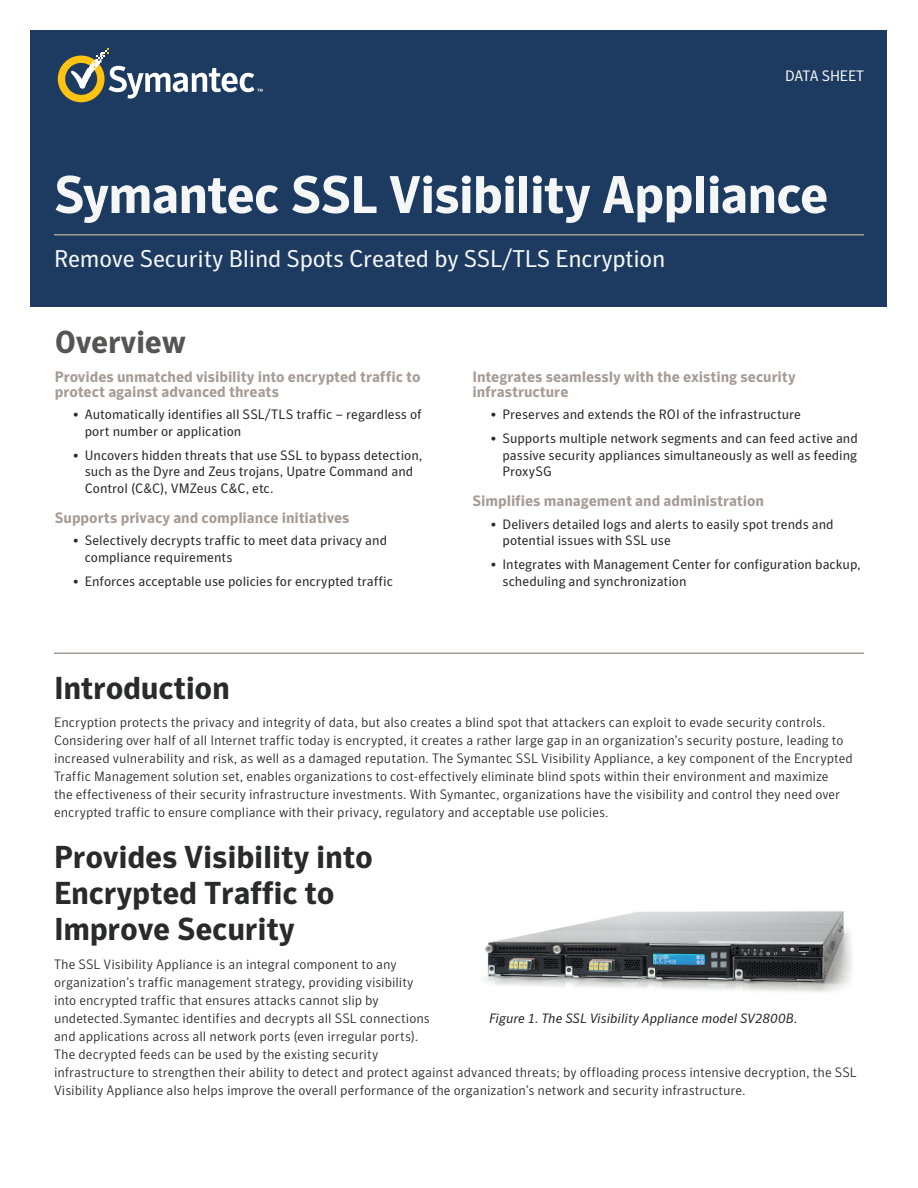
<style>
.page{position:relative;width:918px;height:1188px;background:#fff}
.page>*{position:absolute;margin:0;border:0;box-sizing:border-box;transform-origin:0 0}
.t1{font:700 52.5px "Symantec Sans";letter-spacing:-.025em;color:#f5f7f7}
.t2{font:700 31.5px/36px "Symantec Sans";letter-spacing:-.01em;color:#282b2a}
.t3{font:700 31.5px "Symantec Sans";letter-spacing:-.01em;color:#575554}
.t4{font:24px "Symantec Sans";letter-spacing:-.01em;color:#f5f7f7}
.t5{font:700 15px/15px "Symantec Sans";letter-spacing:-.005em;color:#a79c95}
.t6{font:15px "Symantec Sans";letter-spacing:-.01em;color:#f5f7f7}
.t7{font:300 13.5px/18px "Symantec Sans";color:#282b2a}
.t8{font:13.5px/16.5px "Symantec Sans";color:#282b2a}
.t9{font:italic 13.5px "Symantec Sans";color:#282b2a}
</style>
<div class="page">
<div style="left:31px;top:31px;width:856px;height:276px;background:#1d3b60"></div>
<svg style="left:58px;top:48px;width:205px;height:54px"></svg>
<hr style="left:54px;top:234px;width:810px;height:2px;background:#a79c95">
<hr style="left:54px;top:652px;width:810px;height:2px;background:#a79c95">
<img style="left:485px;top:911px;width:367px;height:81px">
<p class="t6" style="left:785px;top:67px;width:80px">DATA SHEET</p>
<h1 class="t1" style="left:54px;top:163px;width:776px">Symantec SSL Visibility Appliance</h1>
<h3 class="t4" style="left:54px;top:245px;width:613px">Remove Security Blind Spots Created by SSL/TLS Encryption</h3>
<h2 class="t3" style="left:55px;top:323px;width:133px">Overview</h2>
<p class="t5" style="left:55px;top:369px;width:367px">Provides unmatched visibility into encrypted traffic to protect against advanced threats</p>
<p class="t8" style="left:85px;top:406px;width:338px;text-indent:-12px">• Automatically identifies all SSL/TLS traffic – regardless of port number or application</p>
<p class="t8" style="left:85px;top:447px;width:339px;text-indent:-12px">• Uncovers hidden threats that use SSL to bypass detection, such as the Dyre and Zeus trojans, Upatre Command and<br>Control (C&amp;C), VMZeus C&amp;C, etc.</p>
<p class="t5" style="left:55px;top:510px;width:296px">Supports privacy and compliance initiatives</p>
<p class="t8" style="left:85px;top:532px;width:304px;text-indent:-12px">• Selectively decrypts traffic to meet data privacy and compliance requirements</p>
<p class="t8" style="left:73px;top:573px;width:322px">• Enforces acceptable use policies for encrypted traffic</p>
<p class="t5" style="left:472px;top:369px;width:325px">Integrates seamlessly with the existing security infrastructure</p>
<p class="t8" style="left:490px;top:406px;width:312px">• Preserves and extends the ROI of the infrastructure</p>
<p class="t8" style="left:503px;top:430px;width:357px;text-align:justify;text-indent:-12px">• Supports multiple network segments and can feed active and passive security appliances simultaneously as well as feeding ProxySG</p>
<p class="t5" style="left:472px;top:494px;width:293px">Simplifies management and administration</p>
<p class="t8" style="left:503px;top:516px;width:333px;text-indent:-12px">• Delivers detailed logs and alerts to easily spot trends and potential issues with SSL use</p>
<p class="t8" style="left:503px;top:556px;width:360px;text-indent:-12px">• Integrates with Management Center for configuration backup, scheduling and synchronization</p>
<h2 class="t2" style="left:54px;top:670px;width:177px">Introduction</h2>
<p class="t7" style="left:54px;top:713px;width:800px">Encryption protects the privacy and integrity of data, but also creates a blind spot that attackers can exploit to evade security controls.<br>Considering over half of all Internet traffic today is encrypted, it creates a rather large gap in an organization’s security posture, leading to increased vulnerability and risk, as well as a damaged reputation. The Symantec SSL Visibility Appliance, a key component of the Encrypted Traffic Management solution set, enables organizations to cost-effectively eliminate blind spots within their environment and maximize<br>the effectiveness of their security infrastructure investments. With Symantec, organizations have the visibility and control they need over encrypted traffic to ensure compliance with their privacy, regulatory and acceptable use policies.</p>
<h2 class="t2" style="left:54px;top:839px;width:320px">Provides Visibility into<br>Encrypted Traffic to<br>Improve Security</h2>
<p class="t7" style="left:54px;top:955px;width:804px">The SSL Visibility Appliance is an integral component to any<br>organization’s traffic management strategy, providing visibility<br>into encrypted traffic that ensures attacks cannot slip by<br>undetected.Symantec identifies and decrypts all SSL connections<br>and applications across all network ports (even irregular ports).<br>The decrypted feeds can be used by the existing security<br>infrastructure to strengthen their ability to detect and protect against advanced threats; by offloading process intensive decryption, the SSL Visibility Appliance also helps improve the overall performance of the organization’s network and security infrastructure.</p>
<p class="t9" style="left:489px;top:1011px;width:310px">Figure 1. The SSL Visibility Appliance model SV2800B.</p>
</div>
